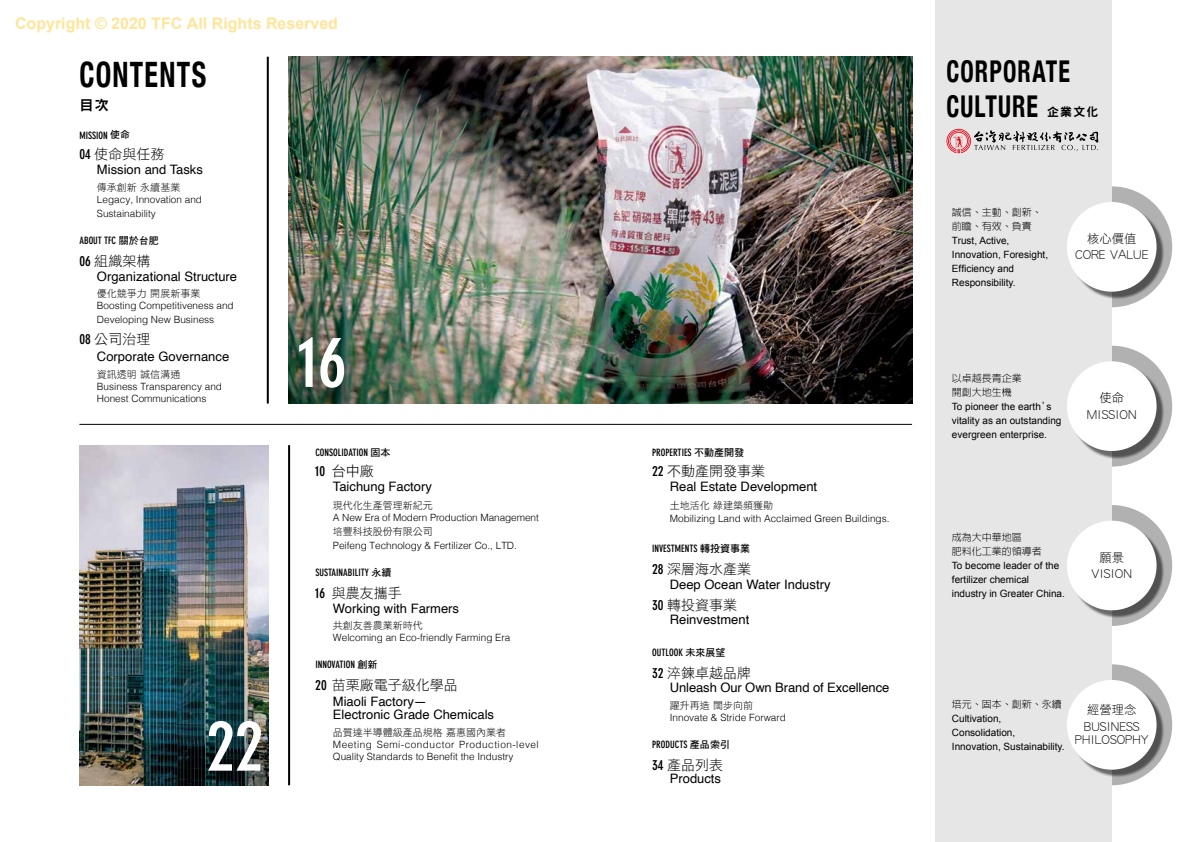
<style>
.page{position:relative;width:1191px;height:842px;background:#fff}
.page>*{position:absolute;margin:0;border:0;box-sizing:border-box;transform-origin:0 0}
.t1{font:700 condensed 69.4px "DIN Neuzeit Grotesk";color:#fff}
.t2{font:700 condensed 35px "Helvetica Neue";letter-spacing:.05em;color:#000;scale:.8 1}
.t3{font:700 condensed 30px/35px "Helvetica Neue";letter-spacing:.045em;color:#000;scale:.8 1}
.t4{font:14px "DF Hei Std W3";color:#000}
.t5{font:14px "DF Hei Std W9";color:#000}
.t6{font:13.2px/13.2px "DF Hei Std W3";color:#000;text-align:center}
.t7{font:13px/13.9px "Helvetica";color:#000}
.t8{font:12.3px "DF Hei Std W3";color:#000}
.t9{font:11.9px "DF Hei Std W9";color:#000}
.t10{font:300 10px/13.7px "Helvetica";color:#000}
.t11{font:10px/14px "Arial";color:#000}
.t12{font:700 condensed 10px "DIN Neuzeit Grotesk";color:#000}
.t13{font:10px "DF Hei Std W3";color:#000}
.t14{font:300 10px/12px "Helvetica";letter-spacing:.05em;color:#000}
.t15{font:300 10px/14px "AR Hei B5";color:#000}
.s1{font-family:"DF Hei Std W7";font-weight:400;font-stretch:normal}
.s2{font-family:"DIN Neuzeit Grotesk";font-weight:700;font-stretch:condensed}
.s3{font-family:"AR Hei B5";font-weight:300}
</style>
<div class="page">
<img style="left:288px;top:57px;width:624px;height:347px">
<img style="left:79px;top:445px;width:190px;height:340px">
<hr style="left:267px;top:57px;width:2px;height:347px;background:#000">
<hr style="left:288px;top:445px;width:2px;height:340px;background:#000">
<hr style="left:79px;top:424px;width:833px;height:1px;background:#000">
<div style="left:1051px;top:186px;width:121px;height:121px;background:#b1b1b2;border-radius:50%"></div>
<div style="left:1051px;top:346px;width:121px;height:121px;background:#b1b1b2;border-radius:50%"></div>
<div style="left:1051px;top:505px;width:121px;height:121px;background:#b1b1b2;border-radius:50%"></div>
<div style="left:1051px;top:664px;width:121px;height:121px;background:#b1b1b2;border-radius:50%"></div>
<div style="left:934px;top:0;width:177px;height:842px;background:#e6e6e6"></div>
<div style="left:1070px;top:205px;width:94px;height:95px;background:#000;opacity:.54"></div>
<div style="left:1066px;top:202px;width:90px;height:90px;background:#fff;border-radius:50%"></div>
<div style="left:1070px;top:365px;width:94px;height:94px;background:#000;opacity:.54"></div>
<div style="left:1066px;top:361px;width:90px;height:90px;background:#fff;border-radius:50%"></div>
<div style="left:1070px;top:524px;width:94px;height:94px;background:#000;opacity:.54"></div>
<div style="left:1066px;top:521px;width:90px;height:89px;background:#fff;border-radius:50%"></div>
<div style="left:1070px;top:683px;width:94px;height:94px;background:#000;opacity:.54"></div>
<div style="left:1066px;top:680px;width:90px;height:90px;background:#fff;border-radius:50%"></div>
<svg style="left:946px;top:129px;width:152px;height:24px"></svg>
<h2 class="t2" style="left:79px;top:45px;width:160px">CONTENTS</h2>
<h3 class="t5" style="left:79px;top:97px;width:31px">目次</h3>
<p class="t12" style="left:79px;top:129px;width:52px">MISSION <span class="s1">使命</span></p>
<h3 class="t4" style="left:79px;top:146px;width:86px"><span class="s2">04</span> 使命與任務</h3>
<h3 class="t7" style="left:97px;top:163px;width:107px">Mission and Tasks</h3>
<p class="t13" style="left:97px;top:182px;width:85px">傳承創新 永續基業</p>
<p class="t10" style="left:97px;top:192px;width:107px">Legacy, Innovation and<br>Sustainability</p>
<p class="t12" style="left:79px;top:235px;width:81px">ABOUT TFC <span class="s1">關於台肥</span></p>
<h3 class="t4" style="left:79px;top:254px;width:72px"><span class="s2">06</span> 組織架構</h3>
<h3 class="t7" style="left:97px;top:269px;width:142px">Organizational Structure</h3>
<p class="t13" style="left:97px;top:288px;width:105px">優化競爭力 開展新事業</p>
<p class="t10" style="left:97px;top:298px;width:138px">Boosting Competitiveness and<br>Developing New Business</p>
<h3 class="t4" style="left:79px;top:332px;width:72px"><span class="s2">08</span> 公司治理</h3>
<h3 class="t7" style="left:97px;top:350px;width:134px">Corporate Governance</h3>
<p class="t13" style="left:97px;top:369px;width:85px">資訊透明 誠信溝通</p>
<p class="t10" style="left:97px;top:380px;width:127px;line-height:12px">Business Transparency and<br>Honest Communications</p>
<h1 class="t1" style="left:206px;top:706px;width:58px">22</h1>
<h1 class="t1" style="left:298px;top:322px;width:50px">16</h1>
<p class="t12" style="left:315px;top:446px;width:77px">CONSOLIDATION <span class="s1">固本</span></p>
<h3 class="t4" style="left:315px;top:463px;width:60px"><span class="s2">10</span> 台中廠</h3>
<h3 class="t7" style="left:333px;top:480px;width:100px">Taichung Factory</h3>
<p class="t13" style="left:333px;top:499px;width:101px">現代化生產管理新紀元</p>
<p class="t10" style="left:333px;top:509px;width:207px">A New Era of Modern Production Management</p>
<p class="t13" style="left:333px;top:526px;width:101px">培豐科技股份有限公司</p>
<p class="t10" style="left:333px;top:538px;width:185px">Peifeng Technology &amp; Fertilizer Co., LTD.</p>
<p class="t12" style="left:315px;top:567px;width:78px">SUSTAINABILITY <span class="s1">永續</span></p>
<h3 class="t4" style="left:315px;top:586px;width:88px"><span class="s2">16</span> 與農友攜手</h3>
<h3 class="t7" style="left:333px;top:601px;width:128px">Working with Farmers</h3>
<p class="t13" style="left:333px;top:620px;width:91px">共創友善農業新時代</p>
<p class="t10" style="left:333px;top:630px;width:179px">Welcoming an Eco-friendly Farming Era</p>
<p class="t12" style="left:315px;top:659px;width:64px">INNOVATION <span class="s1">創新</span></p>
<h3 class="t4" style="left:315px;top:678px;width:144px"><span class="s2">20</span> 苗栗廠電子級化學品</h3>
<h3 class="t7" style="left:333px;top:694px;width:163px">Miaoli Factory—<br>Electronic Grade Chemicals</h3>
<p class="t13" style="left:333px;top:727px;width:175px">品質達半導體級產品規格 嘉惠國內業者</p>
<p class="t14" style="left:333px;top:738px;width:207px">Meeting Semi-conductor Production-level<br>Quality Standards to Benefit the Industry</p>
<p class="t12" style="left:652px;top:446px;width:93px">PROPERTIES <span class="s1">不動產開發</span></p>
<h3 class="t4" style="left:652px;top:463px;width:114px"><span class="s2">22</span> 不動產開發事業</h3>
<h3 class="t7" style="left:670px;top:480px;width:149px">Real Estate Development</h3>
<p class="t13" style="left:670px;top:499px;width:105px">土地活化 綠建築頻獲勛</p>
<p class="t10" style="left:670px;top:511px;width:221px">Mobilizing Land with Acclaimed Green Buildings.</p>
<p class="t12" style="left:652px;top:543px;width:99px">INVESTMENTS <span class="s1">轉投資事業</span></p>
<h3 class="t4" style="left:652px;top:562px;width:100px"><span class="s2">28</span> 深層海水產業</h3>
<h3 class="t7" style="left:670px;top:577px;width:162px">Deep Ocean Water Industry</h3>
<h3 class="t4" style="left:652px;top:598px;width:86px"><span class="s2">30</span> 轉投資事業</h3>
<h3 class="t7" style="left:670px;top:613px;width:81px">Reinvestment</h3>
<p class="t12" style="left:652px;top:647px;width:75px">OUTLOOK <span class="s1">未來展望</span></p>
<h3 class="t4" style="left:652px;top:666px;width:100px"><span class="s2">32</span> 淬鍊卓越品牌</h3>
<h3 class="t7" style="left:670px;top:681px;width:221px">Unleash Our Own Brand of Excellence</h3>
<p class="t13" style="left:670px;top:700px;width:85px">躍升再造 闊步向前</p>
<p class="t10" style="left:670px;top:710px;width:118px">Innovate &amp; Stride Forward</p>
<p class="t12" style="left:652px;top:739px;width:79px">PRODUCTS <span class="s1">產品索引</span></p>
<h3 class="t4" style="left:652px;top:757px;width:72px"><span class="s2">34</span> 產品列表</h3>
<h3 class="t7" style="left:670px;top:772px;width:53px">Products</h3>
<h3 class="t3" style="left:946px;top:52px;width:156px">CORPORATE<br>CULTURE</h3>
<p class="t9" style="left:1047px;top:105px;width:53px">企業文化</p>
<p class="t15" style="left:952px;top:205px;width:91px">誠信、主動、創新、前瞻、有效、負責</p>
<p class="t11" style="left:952px;top:233px;width:98px">Trust, Active,<br>Innovation, Foresight,<br>Efficiency and<br>Responsibility.</p>
<p class="t8" style="left:1087px;top:232px;width:51px">核心價值</p>
<h3 class="t6" style="left:1075px;top:248px;width:75px">CORE VALUE</h3>
<p class="t15" style="left:952px;top:371px;width:71px">以卓越長青企業開創大地生機</p>
<p class="t11" style="left:952px;top:400px;width:111px">To pioneer the earth<span class="s3">’</span>s vitality as an outstanding evergreen enterprise.</p>
<p class="t8" style="left:1099px;top:391px;width:26px">使命</p>
<h3 class="t6" style="left:1086px;top:407px;width:51px">MISSION</h3>
<p class="t15" style="left:952px;top:530px;width:91px">成為大中華地區<br>肥料化工業的領導者</p>
<p class="t11" style="left:952px;top:559px;width:114px">To become leader of the fertilizer chemical industry in Greater China.</p>
<p class="t8" style="left:1099px;top:550px;width:26px">願景</p>
<h3 class="t6" style="left:1091px;top:566px;width:42px">VISION</h3>
<p class="t15" style="left:952px;top:697px;width:111px">培元、固本、創新、永續</p>
<p class="t11" style="left:952px;top:711px;width:114px">Cultivation,<br>Consolidation,<br>Innovation, Sustainability.</p>
<p class="t8" style="left:1087px;top:703px;width:51px">經營理念</p>
<h3 class="t6" style="left:1074px;top:719px;width:76px">BUSINESS<br>PHILOSOPHY</h3>
</div>
